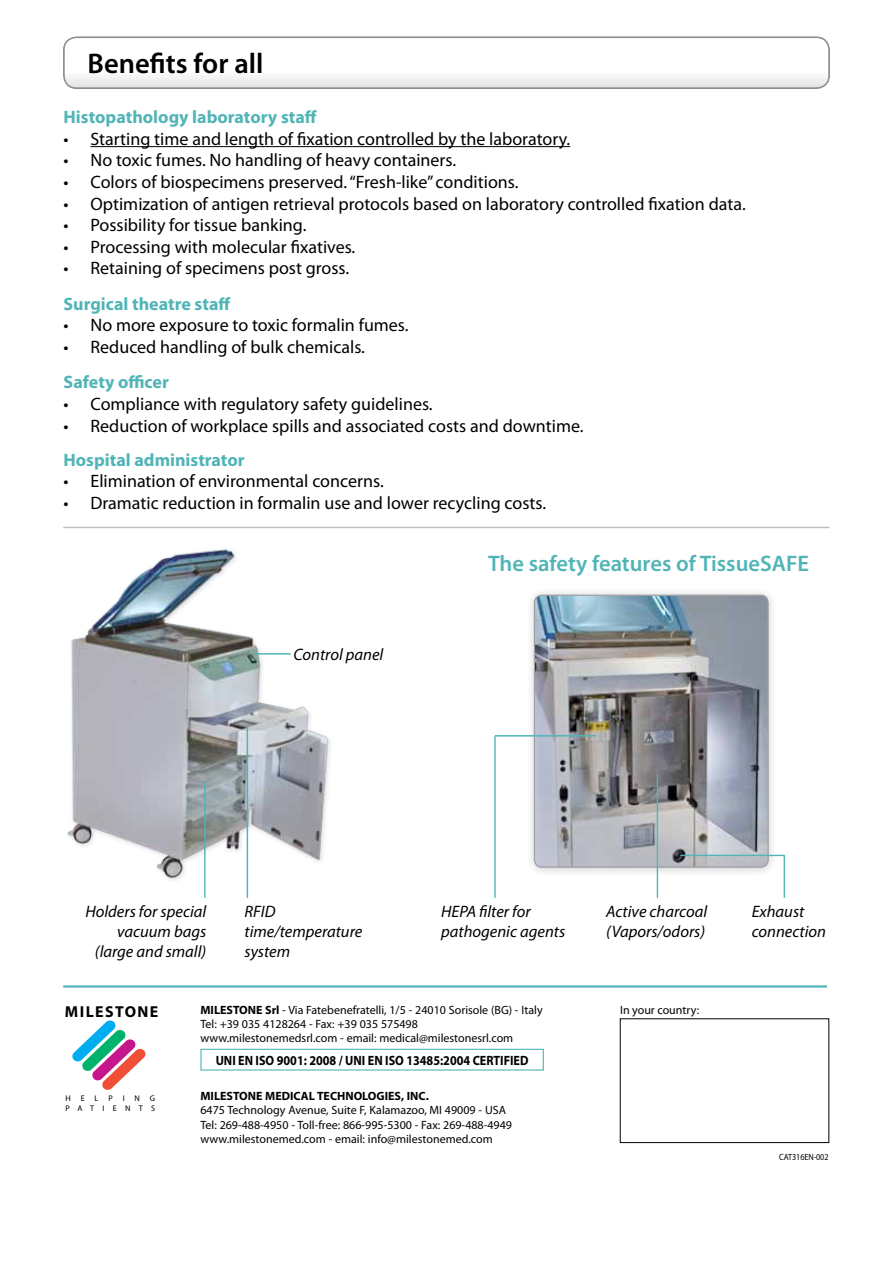
<style>
.page{position:relative;width:893px;height:1263px;background:#fff}
.page>*{position:absolute;margin:0;border:0;box-sizing:border-box;transform-origin:0 0}
.t1{font:600 28.5px "Myriad Pro";color:#000}
.t2{font:600 22.5px "Myriad Pro";color:#51b4b6}
.t3{font:18px "Myriad Pro";color:#000}
.t4{font:700 18px "Myriad Pro";color:#51b4b6}
.t5{font:italic 16.65px/20px "Myriad Pro";color:#000}
.t6{font:700 15.9px "Myriad Pro";letter-spacing:.09em;color:#000}
.t7{font:700 13.5px "Myriad Pro";color:#000;scale:.9 1}
.t8{font:12px/14.4px "Myriad Pro";color:#000}
.t9{font:700 12px "Myriad Pro";color:#000}
.t10{font:9px "Myriad Pro";letter-spacing:-.005em;color:#000;scale:.9 1}
.t11{font:8.25px/9.9px "Myriad Pro";letter-spacing:1.015em;color:#000}
.s1{font-weight:700}
</style>
<div class="page">
<div style="left:525px;top:586px;width:254px;height:291px;background:#000;opacity:.2"></div>
<img style="left:534px;top:595px;width:234px;height:272px">
<div style="left:534px;top:595px;width:235px;height:273px;border:1px solid #9fa1a4;border-radius:7px"></div>
<img style="left:67px;top:549px;width:263px;height:336px">
<svg style="left:64px;top:37px;width:765px;height:51px"></svg>
<div style="left:63px;top:37px;width:766px;height:52px;border:1px solid #8a8c8e;border-radius:13px"></div>
<div style="left:64px;top:38px;width:765px;height:50px;border:1px solid #8a8c8e;border-radius:12px"></div>
<hr style="left:204px;top:782px;width:1px;height:116px;background:#51b4b6">
<hr style="left:657px;top:773px;width:1px;height:125px;background:#51b4b6">
<hr style="left:494px;top:736px;width:2px;height:162px;background:#51b4b6">
<hr style="left:680px;top:855px;width:105px;height:1px;background:#51b4b6">
<hr style="left:784px;top:855px;width:1px;height:43px;background:#51b4b6">
<hr style="left:90px;top:146px;width:480px;height:1px;background:#000">
<hr style="left:63px;top:985px;width:764px;height:2px;background:#51b4b6">
<hr style="left:254px;top:653px;width:37px;height:1px;background:#51b4b6">
<hr style="left:247px;top:727px;width:1px;height:171px;background:#51b4b6">
<hr style="left:495px;top:735px;width:101px;height:1px;background:#51b4b6">
<hr style="left:63px;top:527px;width:766px;height:1px;background:#bcbec0">
<div style="left:620px;top:1018px;width:209px;height:125px;border:1px solid #000"></div>
<div style="left:200px;top:1049px;width:344px;height:21px;border:1px solid #51b4b6"></div>
<svg style="left:72px;top:1020px;width:74px;height:70px"></svg>
<h1 class="t1" style="left:87px;top:46px;width:178px">Benefits for all</h1>
<p class="t4" style="left:63px;top:105px;width:255px">Histopathology laboratory staff</p>
<p class="t3" style="left:63px;top:128px;width:508px">• Starting time and length of fixation controlled by the laboratory.</p>
<p class="t3" style="left:63px;top:149px;width:394px">• No toxic fumes. No handling of heavy containers.</p>
<p class="t3" style="left:63px;top:171px;width:457px">• Colors of biospecimens preserved. “Fresh-like” conditions.</p>
<p class="t3" style="left:63px;top:192px;width:684px">• Optimization of antigen retrieval protocols based on laboratory controlled fixation data.</p>
<p class="t3" style="left:63px;top:214px;width:244px">• Possibility for tissue banking.</p>
<p class="t3" style="left:63px;top:236px;width:293px">• Processing with molecular fixatives.</p>
<p class="t3" style="left:63px;top:257px;width:287px">• Retaining of specimens post gross.</p>
<p class="t4" style="left:63px;top:292px;width:169px">Surgical theatre staff</p>
<p class="t3" style="left:63px;top:314px;width:347px">• No more exposure to toxic formalin fumes.</p>
<p class="t3" style="left:63px;top:336px;width:303px">• Reduced handling of bulk chemicals.</p>
<p class="t4" style="left:63px;top:371px;width:107px">Safety officer</p>
<p class="t3" style="left:63px;top:393px;width:371px">• Compliance with regulatory safety guidelines.</p>
<p class="t3" style="left:63px;top:414px;width:522px">• Reduction of workplace spills and associated costs and downtime.</p>
<p class="t4" style="left:63px;top:448px;width:183px">Hospital administrator</p>
<p class="t3" style="left:63px;top:470px;width:322px">• Elimination of environmental concerns.</p>
<p class="t3" style="left:63px;top:492px;width:484px">• Dramatic reduction in formalin use and lower recycling costs.</p>
<p class="t5" style="left:293px;top:644px;width:91px">Control panel</p>
<p class="t2" style="left:488px;top:549px;width:323px">The safety features of TissueSAFE</p>
<p class="t5" style="left:85px;top:901px;width:122px;text-align:right">Holders for special vacuum bags (large and small)</p>
<p class="t5" style="left:244px;top:901px;width:119px">RFID time/temperature system</p>
<p class="t5" style="left:441px;top:901px;width:126px">HEPA filter for pathogenic agents</p>
<p class="t5" style="left:606px;top:901px;width:102px">Active charcoal (Vapors/odors)</p>
<p class="t5" style="left:752px;top:901px;width:76px">Exhaust connection</p>
<p class="t6" style="left:65px;top:1001px;width:95px">MILESTONE</p>
<p class="t11" style="left:65px;top:1093px;width:91px">HELPING<br>PATIENTS</p>
<p class="t8" style="left:200px;top:1002px;width:344px"><span class="s1">MILESTONE Srl</span> - Via Fatebenefratelli, 1/5 - 24010 Sorisole (BG) - Italy</p>
<p class="t8" style="left:620px;top:1002px;width:81px">In your country:</p>
<p class="t8" style="left:200px;top:1017px;width:314px">Tel: +39 035 4128264 - Fax: +39 035 575498 www.milestonemedsrl.com - email: medical@milestonesrl.com</p>
<p class="t7" style="left:216px;top:1052px;width:349px">UNI EN ISO 9001: 2008 / UNI EN ISO 13485:2004 CERTIFIED</p>
<p class="t9" style="left:200px;top:1088px;width:230px">MILESTONE MEDICAL TECHNOLOGIES, INC.</p>
<p class="t8" style="left:200px;top:1103px;width:313px">6475 Technology Avenue, Suite F, Kalamazoo, MI 49009 - USA<br>Tel: 269-488-4950 - Toll-free: 866-995-5300 - Fax: 269-488-4949 www.milestonemed.com - email: info@milestonemed.com</p>
<p class="t10" style="left:779px;top:1151px;width:56px">CAT316EN-002</p>
</div>
